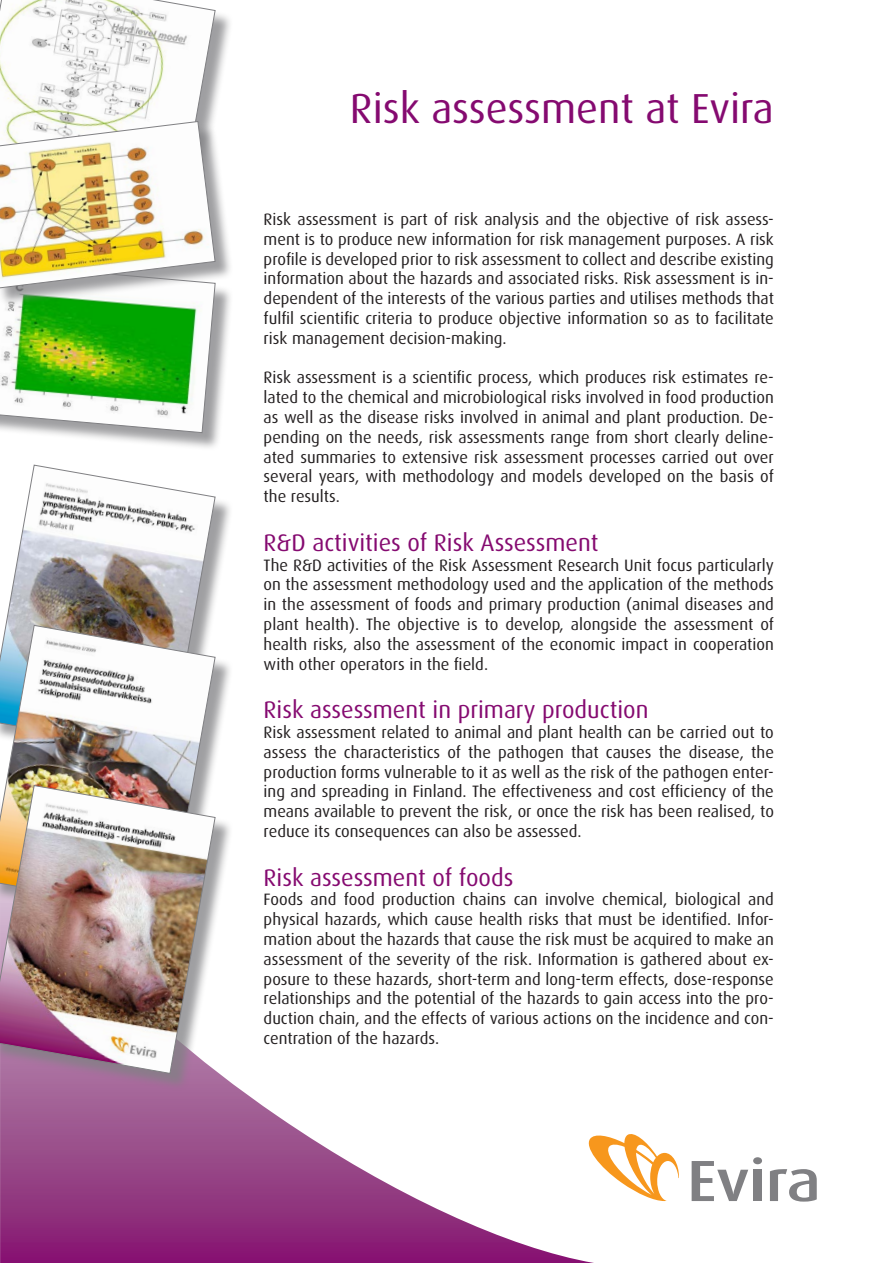
<style>
.page{position:relative;width:893px;height:1263px;background:#fff}
.page>*{position:absolute;margin:0;border:0;box-sizing:border-box;transform-origin:0 0}
.kannen_ots{font:42px "Dax";color:#850a70}
.v_o{font:24px "Dax";color:#850a70}
.leipis{font:16.5px/19.8px "Dax";color:#231f20;text-align:justify}
</style>
<div class="page">
<div style="left:0;top:468px;width:234px;height:303px;background:#808083;opacity:.75"></div>
<svg style="left:0;top:465px;width:216px;height:160px"></svg>
<svg style="left:0;top:1085px;width:594px;height:178px"></svg>
<div style="left:0;top:0;width:234px;height:212px;background:#808083;opacity:.75"></div>
<svg style="left:584px;top:1131px;width:95px;height:70px"></svg>
<svg style="left:692px;top:1157px;width:70px;height:44px"></svg>
<div style="left:753px;top:1170px;width:9px;height:31px;background:#808083"></div>
<svg style="left:770px;top:1169px;width:47px;height:32px"></svg>
<div style="left:0;top:266px;width:234px;height:185px;background:#808083;opacity:.75"></div>
<div style="left:0;top:124px;width:234px;height:182px;background:#808083;opacity:.75"></div>
<img style="left:0;top:0;width:216px;height:433px">
<div style="left:0;top:628px;width:234px;height:303px;background:#808083;opacity:.75"></div>
<img style="left:0;top:625px;width:216px;height:160px">
<div style="left:0;top:788px;width:234px;height:303px;background:#808083;opacity:.75"></div>
<img style="left:0;top:785px;width:216px;height:289px">
<p class="kannen_ots" style="left:350px;top:84px;width:425px">Risk assessment at Evira</p>
<p class="leipis" style="left:264px;top:209px;width:512px">Risk assessment is part of risk analysis and the objective of risk assess&shy;ment is to produce new information for risk management purposes. A risk profile is developed prior to risk assessment to collect and describe existing information about the hazards and associated risks. Risk assessment is in&shy;dependent of the interests of the various parties and utilises methods that fulfil scientific criteria to produce objective information so as to facilitate risk management decision-making.</p>
<p class="leipis" style="left:264px;top:368px;width:512px">Risk assessment is a scientific process, which produces risk estimates re&shy;lated to the chemical and microbiological risks involved in food production as well as the disease risks involved in animal and plant production. De&shy;pending on the needs, risk assessments range from short clearly deline&shy;ated summaries to extensive risk assessment processes carried out over several years, with methodology and models developed on the basis of the results.</p>
<p class="v_o" style="left:264px;top:529px;width:336px">R&amp;D activities of Risk Assessment</p>
<p class="leipis" style="left:264px;top:555px;width:512px">The R&amp;D activities of the Risk Assessment Research Unit focus particularly on the assessment methodology used and the application of the methods in the assessment of foods and primary production (animal diseases and plant health). The objective is to develop, alongside the assessment of health risks, also the assessment of the economic impact in cooperation with other operators in the field.</p>
<p class="v_o" style="left:264px;top:696px;width:386px">Risk assessment in primary production</p>
<p class="leipis" style="left:264px;top:722px;width:512px">Risk assessment related to animal and plant health can be carried out to assess the characteristics of the pathogen that causes the disease, the production forms vulnerable to it as well as the risk of the pathogen enter&shy;ing and spreading in Finland. The effectiveness and cost efficiency of the means available to prevent the risk, or once the risk has been realised, to reduce its consequences can also be assessed.</p>
<p class="v_o" style="left:264px;top:863px;width:251px">Risk assessment of foods</p>
<p class="leipis" style="left:264px;top:890px;width:512px">Foods and food production chains can involve chemical, biological and physical hazards, which cause health risks that must be identified. Infor&shy;mation about the hazards that cause the risk must be acquired to make an assessment of the severity of the risk. Information is gathered about ex&shy;posure to these hazards, short-term and long-term effects, dose-response relationships and the potential of the hazards to gain access into the pro&shy;duction chain, and the effects of various actions on the incidence and con&shy;centration of the hazards.</p>
</div>
